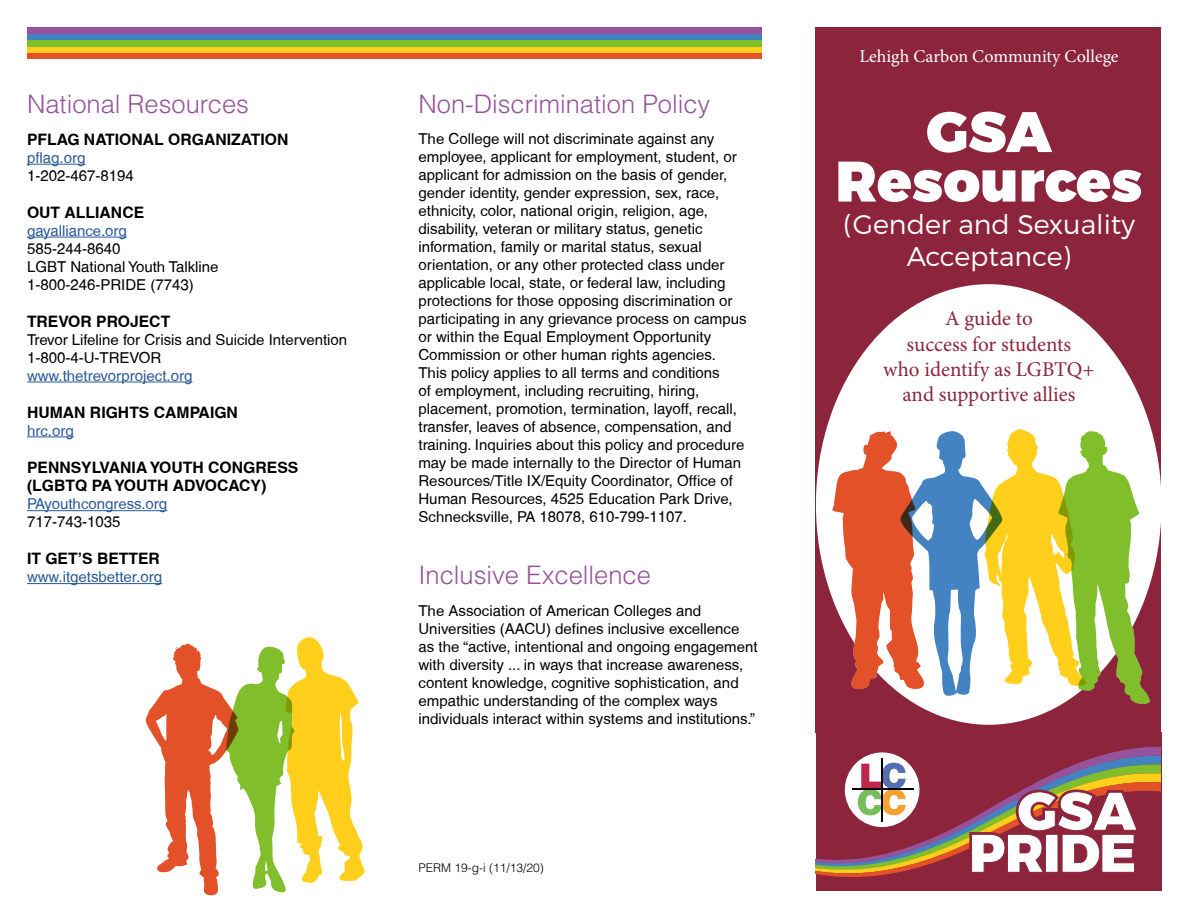
<style>
.page{position:relative;width:1188px;height:918px;background:#fff}
.page>*{position:absolute;margin:0;border:0;box-sizing:border-box;transform-origin:0 0}
.t1{font:900 57px/49.5px "Montserrat";color:#fff;text-align:center}
.t2{font:300 27px/32.4px "Montserrat";color:#fff;text-align:center}
.Heading_1{font:300 25.5px "Helvetica";color:#96539b}
.t3{font:21px/25.2px "Minion Pro";color:#8c263d;text-align:center}
.t4{font:18px "Minion Pro";color:#fff}
.Heading_2{font:700 15.75px "Helvetica";color:#000}
.t5{font:15px/18px "Helvetica";color:#000}
.t6{font:15px "Helvetica";color:#285897}
.t7{font:300 12px "Helvetica";color:#000}
</style>
<div class="page">
<div style="left:816px;top:27px;width:345px;height:706px;background:#8c243c"></div>
<div style="left:816px;top:733px;width:345px;height:158px;background:#8c243c"></div>
<svg style="left:816px;top:746px;width:344px;height:131px"></svg>
<div style="left:816px;top:284px;width:346px;height:441px;background:#fff;border-radius:50%"></div>
<hr style="left:27px;top:164px;width:58px;height:1px;background:#285897">
<hr style="left:27px;top:237px;width:100px;height:1px;background:#285897">
<hr style="left:27px;top:382px;width:165px;height:1px;background:#285897">
<hr style="left:27px;top:437px;width:47px;height:1px;background:#285897">
<hr style="left:27px;top:510px;width:140px;height:1px;background:#285897">
<hr style="left:27px;top:583px;width:135px;height:1px;background:#285897">
<svg style="left:145px;top:637px;width:220px;height:259px"></svg>
<svg style="left:832px;top:429px;width:318px;height:276px"></svg>
<div style="left:27px;top:53px;width:735px;height:6px;background:#e35129"></div>
<div style="left:27px;top:46px;width:735px;height:7px;background:#ffcf1b"></div>
<div style="left:27px;top:40px;width:735px;height:6px;background:#80be2c"></div>
<div style="left:27px;top:33px;width:735px;height:7px;background:#4483c2"></div>
<div style="left:27px;top:27px;width:735px;height:6px;background:#96539b"></div>
<p class="Heading_1" style="left:27px;top:88px;width:224px">National Resources</p>
<p class="Heading_2" style="left:27px;top:130px;width:263px">PFLAG NATIONAL ORGANIZATION</p>
<p class="t6" style="left:27px;top:149px;width:60px">pflag.org</p>
<p class="t5" style="left:27px;top:167px;width:108px">1-202-467-8194</p>
<p class="Heading_2" style="left:27px;top:203px;width:119px">OUT ALLIANCE</p>
<p class="t6" style="left:27px;top:222px;width:101px">gayalliance.org</p>
<p class="t5" style="left:27px;top:240px;width:95px">585-244-8640</p>
<p class="t5" style="left:27px;top:258px;width:193px">LGBT National Youth Talkline</p>
<p class="t5" style="left:27px;top:276px;width:168px">1-800-246-PRIDE (7743)</p>
<p class="Heading_2" style="left:27px;top:312px;width:145px">TREVOR PROJECT</p>
<p class="t5" style="left:27px;top:330px;width:322px">Trevor Lifeline for Crisis and Suicide Intervention</p>
<p class="t5" style="left:27px;top:348px;width:136px">1-800-4-U-TREVOR</p>
<p class="t6" style="left:27px;top:367px;width:167px">www.thetrevorproject.org</p>
<p class="Heading_2" style="left:27px;top:403px;width:213px">HUMAN RIGHTS CAMPAIGN</p>
<p class="t6" style="left:27px;top:422px;width:48px">hrc.org</p>
<p class="Heading_2" style="left:27px;top:457px;width:273px">PENNSYLVANIA YOUTH CONGRESS</p>
<p class="Heading_2" style="left:27px;top:476px;width:241px">(LGBTQ PA YOUTH ADVOCACY)</p>
<p class="t6" style="left:27px;top:496px;width:142px">PAyouthcongress.org</p>
<p class="t5" style="left:27px;top:513px;width:95px">717-743-1035</p>
<p class="Heading_2" style="left:27px;top:549px;width:135px">IT GET’S BETTER</p>
<p class="t6" style="left:27px;top:568px;width:137px">www.itgetsbetter.org</p>
<p class="Heading_1" style="left:418px;top:88px;width:293px">Non-Discrimination Policy</p>
<p class="t5" style="left:418px;top:130px;width:330px">The College will not discriminate against any employee, applicant for employment, student, or applicant for admission on the basis of gender, gender identity, gender expression, sex, race, ethnicity, color, national origin, religion, age, disability, veteran or military status, genetic information, family or marital status, sexual orientation, or any other protected class under applicable local, state, or federal law, including protections for those opposing discrimination or participating in any grievance process on campus or within the Equal Employment Opportunity Commission or other human rights agencies.<br>This policy applies to all terms and conditions<br>of employment, including recruiting, hiring, placement, promotion, termination, layoff, recall, transfer, leaves of absence, compensation, and training. Inquiries about this policy and procedure may be made internally to the Director of Human Resources/Title IX/Equity Coordinator, Office of Human Resources, 4525 Education Park Drive, Schnecksville, PA 18078, 610-799-1107.</p>
<p class="Heading_1" style="left:418px;top:559px;width:234px">Inclusive Excellence</p>
<p class="t5" style="left:418px;top:601px;width:341px">The Association of American Colleges and Universities (AACU) defines inclusive excellence as the “active, intentional and ongoing engagement with diversity ... in ways that increase awareness, content knowledge, cognitive sophistication, and empathic understanding of the complex ways individuals interact within systems and institutions.”</p>
<p class="t7" style="left:418px;top:861px;width:127px">PERM 19-g-i (11/13/20)</p>
<p class="t4" style="left:859px;top:44px;width:261px">Lehigh Carbon Community College</p>
<p class="t1" style="left:836px;top:109px;width:308px">GSA<br>Resources</p>
<p class="t2" style="left:843px;top:208px;width:294px">(Gender and Sexuality<br>Acceptance)</p>
<p class="t3" style="left:883px;top:306px;width:213px">A guide to<br>success for students<br>who identify as LGBTQ+ and supportive allies</p>
</div>
